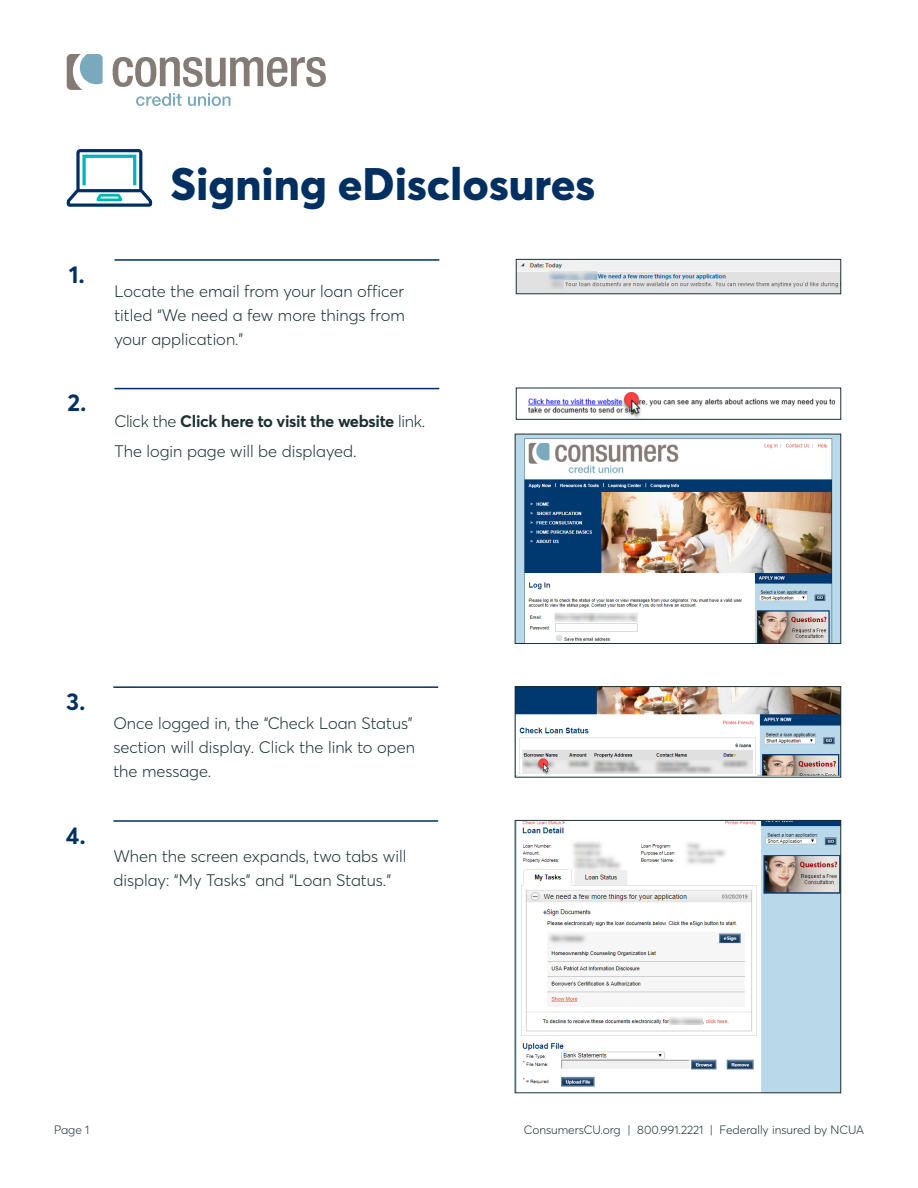
<style>
.page{position:relative;width:918px;height:1188px;background:#fff}
.page>*{position:absolute;margin:0;border:0;box-sizing:border-box;transform-origin:0 0}
.t1{font:800 45px "Averta Std";color:#003062}
.t2{font:700 24px "Averta Std";color:#003062}
.t3{font:300 16.5px/24px "Averta Std";color:#1b3030}
.t4{font:700 16.5px "Averta Std";letter-spacing:-.02em;color:#1b3030}
.t5{font:300 12px "Averta Std";color:#1b3030}
.s1{font-weight:300}
</style>
<div class="page">
<svg style="left:113px;top:57px;width:213px;height:30px"></svg>
<svg style="left:67px;top:54px;width:36px;height:36px"></svg>
<svg style="left:136px;top:93px;width:46px;height:13px"></svg>
<svg style="left:188px;top:93px;width:43px;height:13px"></svg>
<img style="left:518px;top:261px;width:321px;height:31px">
<div style="left:516px;top:259px;width:325px;height:35px;border:1px solid #1b3030"></div>
<img style="left:528px;top:392px;width:308px;height:25px">
<hr style="left:114px;top:259px;width:325px;height:2px;background:#003062">
<hr style="left:114px;top:388px;width:325px;height:1px;background:#003062">
<hr style="left:113px;top:686px;width:325px;height:2px;background:#003062">
<hr style="left:113px;top:820px;width:325px;height:2px;background:#003062">
<img style="left:517px;top:688px;width:322px;height:87px">
<div style="left:515px;top:686px;width:326px;height:91px;border:1px solid #1b3030"></div>
<img style="left:521px;top:822px;width:318px;height:269px">
<div style="left:515px;top:820px;width:326px;height:273px;border:1px solid #1b3030"></div>
<svg style="left:67px;top:149px;width:85px;height:58px"></svg>
<img style="left:517px;top:436px;width:322px;height:206px">
<div style="left:515px;top:434px;width:326px;height:210px;border:1px solid #1b3030"></div>
<p class="t2" style="left:69px;top:257px;width:18px">1.</p>
<p class="t2" style="left:67px;top:386px;width:21px">2.</p>
<p class="t1" style="left:171px;top:152px;width:426px">Signing eDisclosures</p>
<p class="t3" style="left:114px;top:279px;width:292px;text-align:justify">Locate the email from your loan officer titled “We need a few more things from your application.”</p>
<p class="t4" style="left:114px;top:409px;width:312px"><span class="s1">Click the</span> Click here to visit the website <span class="s1">link.</span></p>
<p class="t3" style="left:114px;top:439px;width:244px">The login page will be displayed.</p>
<p class="t2" style="left:66px;top:684px;width:21px">3.</p>
<p class="t2" style="left:66px;top:818px;width:21px">4.</p>
<p class="t3" style="left:113px;top:711px;width:303px">Once logged in, the “Check Loan Status” section will display. Click the link to open the message.</p>
<p class="t3" style="left:113px;top:844px;width:294px">When the screen expands, two tabs will display: “My Tasks” and “Loan Status.”</p>
<p class="t5" style="left:54px;top:1122px;width:37px">Page 1</p>
<p class="t5" style="left:524px;top:1122px;width:342px">ConsumersCU.org | 800.991.2221 | Federally insured by NCUA</p>
</div>
